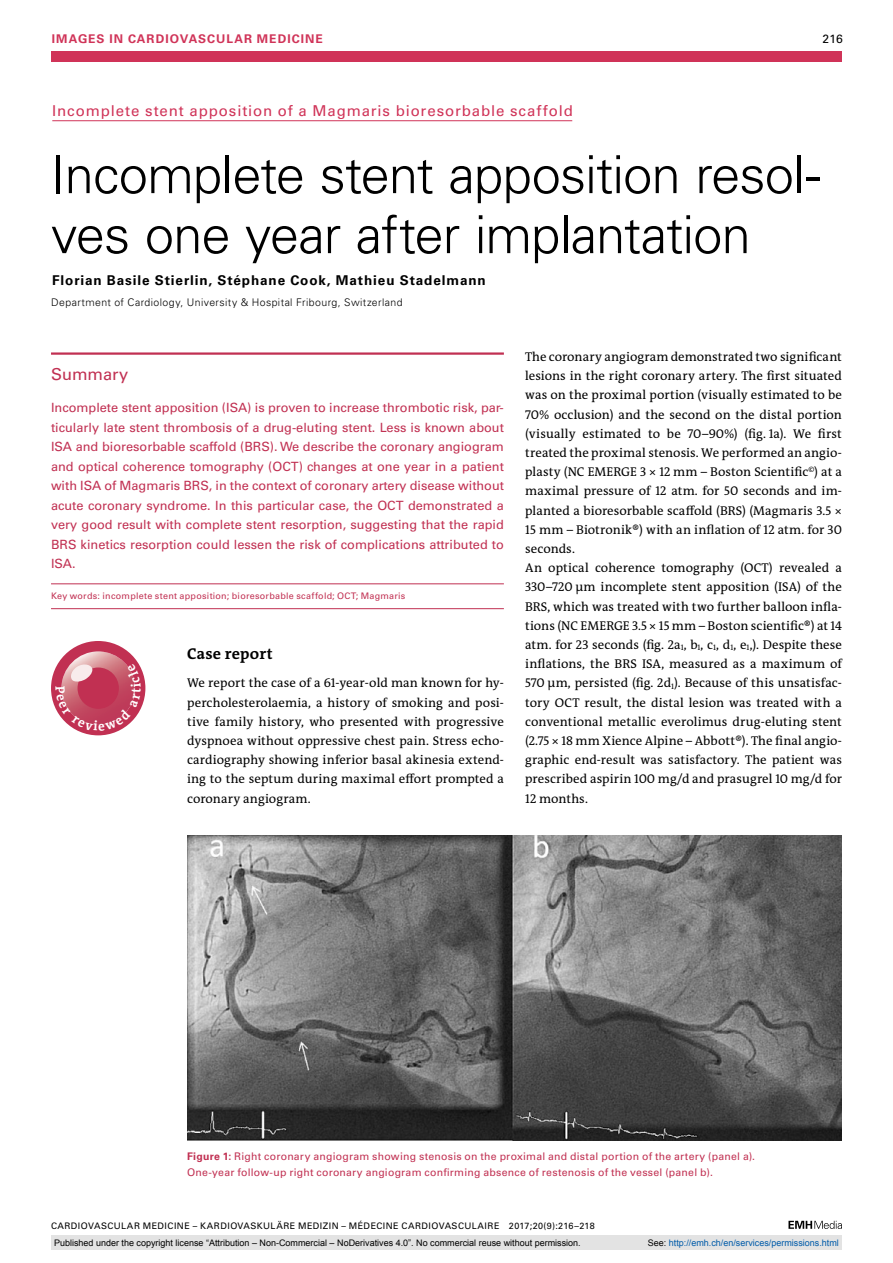
<style>
.page{position:relative;width:893px;height:1263px;background:#fff}
.page>*{position:absolute;margin:0;border:0;box-sizing:border-box;transform-origin:0 0}
.t1{font:300 52.5px/60px "Univers LT Std";letter-spacing:-.015em;color:#000}
.t2{font:16.5px "Univers LT Std";color:#c13052}
.t3{font:700 15.75px "The Antiqua B W7";letter-spacing:.015em;color:#000}
.t4{font:15px "Univers LT Std";letter-spacing:.06em;color:#d03358}
.t5{font:700 13.5px "Univers LT Std";letter-spacing:.065em;color:#000}
.t6{font:12.75px/19.2px "The Antiqua B W5 Plain";letter-spacing:.005em;color:#000;text-align:justify}
.t7{font:12.75px/19.5px "Univers LT Std";color:#c13052;text-align:justify}
.t8{font:700 12px "Univers LT Std";letter-spacing:.085em;color:#d03358}
.t9{font:12px "Univers LT Std";color:#000}
.t10{font:10.5px/15.8px "Univers LT Std";letter-spacing:.02em;color:#c13052}
.t11{font:300 10.5px "Univers LT Std";letter-spacing:.04em;color:#000}
.t12{font:9px "Arial";color:#000}
.t13{font:9px "Univers LT Std";letter-spacing:.05em;color:#000}
.t14{font:9px "Univers LT Std";letter-spacing:.03em;color:#c13052}
.t15{font:9px "Arial";color:#005ba9}
.s1{font-weight:700}
.s2{color:#000}
</style>
<div class="page">
<div style="left:51px;top:51px;width:791px;height:11px;background:#d03358"></div>
<svg style="left:788px;top:1221px;width:54px;height:8px"></svg>
<hr style="left:52px;top:120px;width:520px;height:1px;background:#d03358">
<hr style="left:51px;top:352px;width:453px;height:3px;background:#c13052">
<hr style="left:51px;top:583px;width:453px;height:1px;background:#c13052">
<hr style="left:51px;top:608px;width:453px;height:1px;background:#c13052">
<img style="left:187px;top:836px;width:655px;height:305px">
<div style="left:51px;top:1235px;width:791px;height:15px;background:#e3e3e3"></div>
<svg style="left:51px;top:641px;width:94px;height:94px"></svg>
<p class="t8" style="left:52px;top:31px;width:273px">IMAGES IN CARDIOVASCULAR MEDICINE</p>
<p class="t9" style="left:823px;top:31px;width:22px">216</p>
<p class="t4" style="left:52px;top:102px;width:522px">Incomplete stent apposition of a Magmaris bioresorbable scaffold</p>
<h1 class="t1" style="left:51px;top:145px;width:771px">Incomplete stent apposition resol&shy;ves one year after implantation</h1>
<p class="t5" style="left:52px;top:272px;width:435px">Florian Basile Stierlin, Stéphane Cook, Mathieu Stadelmann</p>
<p class="t11" style="left:51px;top:296px;width:353px">Department of Cardiology, University &amp; Hospital Fribourg, Switzerland</p>
<p class="t2" style="left:51px;top:365px;width:79px">Summary</p>
<p class="t7" style="left:51px;top:398px;width:455px">Incomplete stent apposition (ISA) is proven to increase thrombotic risk, par&shy;ticularly late stent thrombosis of a drug-eluting stent. Less is known about ISA and bioresorbable scaffold (BRS). We describe the coronary angiogram and optical coherence tomography (OCT) changes at one year in a patient with ISA of Magmaris BRS, in the context of coronary artery disease without acute coronary syndrome. In this particular case, the OCT demonstrated a very good result with complete stent resorption, suggesting that the rapid BRS kinetics resorption could lessen the risk of complications attributed to ISA.</p>
<p class="t14" style="left:51px;top:590px;width:356px">Key words: incomplete stent apposition; bioresorbable scaffold; OCT; Magmaris</p>
<p class="t3" style="left:187px;top:643px;width:87px">Case report</p>
<p class="t6" style="left:187px;top:674px;width:318px">We report the case of a 61-year-old man known for hy&shy;percholesterolaemia, a history of smoking and posi&shy;tive family history, who presented with progressive dyspnoea without oppressive chest pain. Stress echo&shy;cardiography showing inferior basal akinesia extend&shy;ing to the septum during maximal effort prompted a coronary angiogram.</p>
<p class="t6" style="left:525px;top:347px;width:318px;text-align:left">The coronary angiogram demonstrated two significant lesions in the right coronary artery. The first situated was on the proximal portion (visually estimated to be 70% occlusion) and the second on the distal portion (visually estimated to be 70–90%) (fig. 1a). We first treated the proximal stenosis. We performed an angio&shy;plasty (NC EMERGE 3 × 12 mm – Boston Scientific<sup>©</sup>) at a maximal pressure of 12 atm. for 50 seconds and im&shy;planted a bioresorbable scaffold (BRS) (Magmaris 3.5 × 15 mm – Biotronik®) with an inflation of 12 atm. for 30 seconds.<br>An optical coherence tomography (OCT) revealed a 330–720 µm incomplete stent apposition (ISA) of the BRS, which was treated with two further balloon infla&shy;tions (NC EMERGE 3.5 × 15 mm – Boston scientific®) at 14 atm. for 23 seconds (fig. 2a<sub>1</sub>, b<sub>1</sub>, c<sub>1</sub>, d<sub>1</sub>, e<sub>1</sub>,). Despite these inflations, the BRS ISA, measured as a maximum of 570 µm, persisted (fig. 2d<sub>1</sub>). Because of this unsatisfac&shy;tory OCT result, the distal lesion was treated with a conventional metallic everolimus drug-eluting stent (2.75 × 18 mm Xience Alpine – Abbott®). The final angio&shy;graphic end-result was satisfactory. The patient was prescribed aspirin 100 mg/d and prasugrel 10 mg/d for 12 months.</p>
<p class="t10" style="left:187px;top:1148px;width:570px"><span class="s1">Figure 1:</span> Right coronary angiogram showing stenosis on the proximal and distal portion of the artery (panel a).<br>One-year follow-up right coronary angiogram confirming absence of restenosis of the vessel (panel b).</p>
<p class="t13" style="left:51px;top:1220px;width:545px">CARDIOVASCULAR MEDICINE – KARDIOVASKULÄRE MEDIZIN – MÉDECINE CARDIOVASCULAIRE 2017;20(9):216–218</p>
<p class="t12" style="left:54px;top:1237px;width:528px">Published under the copyright license “Attribution – Non-Commercial – NoDerivatives 4.0”. No commercial reuse without permission.</p>
<p class="t15" style="left:648px;top:1237px;width:193px"><span class="s2">See:</span> http://emh.ch/en/services/permissions.html</p>
</div>
